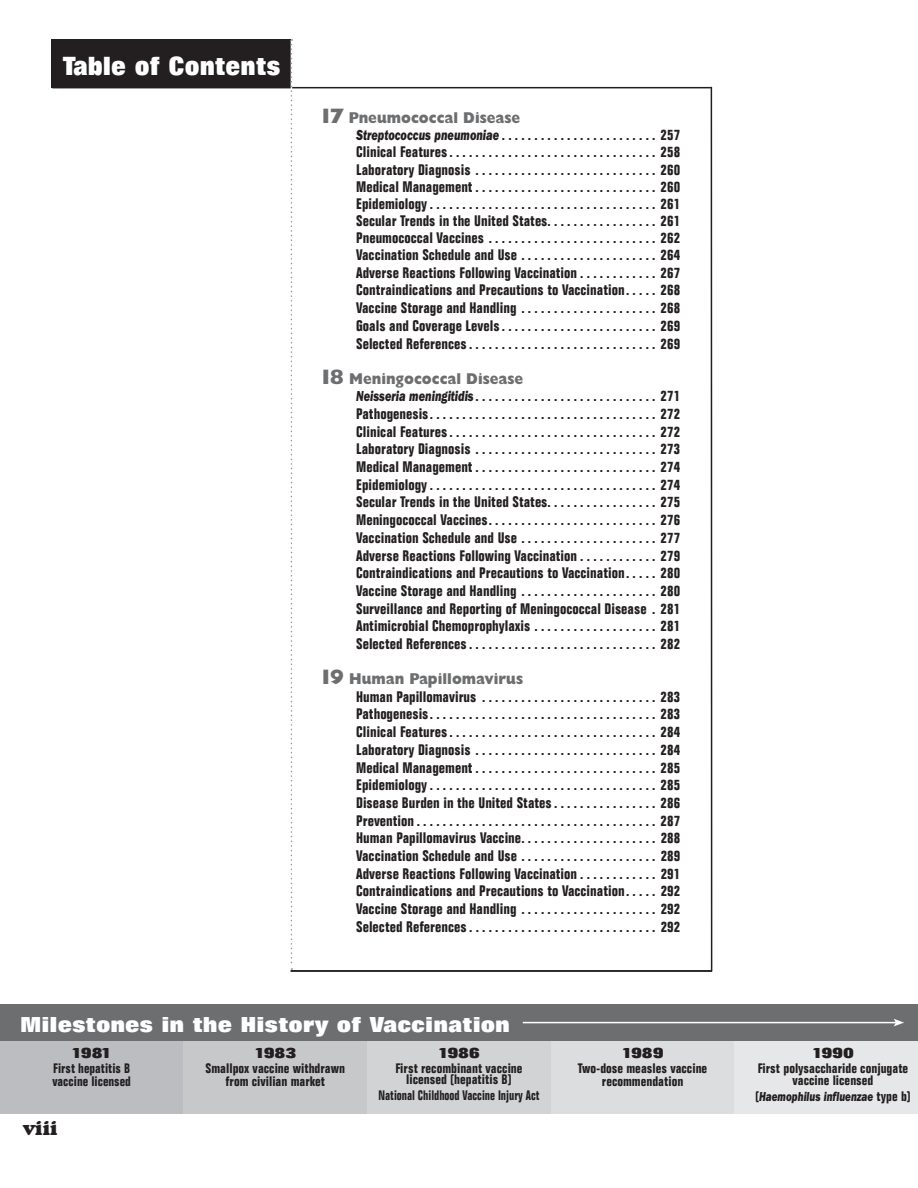
<style>
.page{position:relative;width:918px;height:1188px;background:#fff}
.page>*{position:absolute;margin:0;border:0;box-sizing:border-box;transform-origin:0 0}
.t1{font:800 25.5px "Folio BT";color:#fff;scale:.85 1}
.t2{font:800 21px "Folio BT";color:#fff}
.t3{font:19.5px "Goudy Heavyface BT";color:#231f20}
.t4{font:800 15.75px "Gill Sans";color:#6d6e70;scale:.9 1}
.t5{font:700 condensed 15px/17.7px "Folio BT";color:#231f20;text-align:justify}
.t6{font:800 15px "Folio BT";color:#231f20}
.t7{font:700 condensed 13.5px/13.5px "Folio BT";color:#231f20;text-align:center}
.t8{font:700 condensed 13.5px "Folio BT";color:#231f20;scale:.88 1}
.t9{font:italic 800 13.5px "Franklin Gothic";color:#231f20;scale:.74 1}
.s1{font-size:21px}
.s2{font-family:"Franklin Gothic";font-weight:800;font-style:italic;font-stretch:normal}
.s3{font-family:"Folio BT";font-weight:700;font-style:normal;font-stretch:condensed}
</style>
<div class="page">
<hr style="left:52px;top:87px;width:659px;height:1px;background:#231f20">
<hr style="left:711px;top:87px;width:1px;height:884px;background:#231f20">
<hr style="left:291px;top:970px;width:421px;height:2px;background:#231f20">
<div style="left:52px;top:39px;width:239px;height:49px;background:#231f20"></div>
<svg style="left:291px;top:39px;width:1px;height:931px"></svg>
<div style="left:0;top:1038px;width:184px;height:76px;background:#bbbdc0"></div>
<div style="left:184px;top:1038px;width:183px;height:76px;background:#c6c8ca"></div>
<div style="left:367px;top:1038px;width:184px;height:76px;background:#d1d3d4"></div>
<div style="left:551px;top:1038px;width:183px;height:76px;background:#dcddde"></div>
<div style="left:734px;top:1038px;width:184px;height:76px;background:#e6e7e8"></div>
<div style="left:0;top:1004px;width:918px;height:37px;background:#6d6e70"></div>
<hr style="left:523px;top:1022px;width:373px;height:1px;background:#fff">
<svg style="left:894px;top:1019px;width:10px;height:7px"></svg>
<h1 class="t1" style="left:63px;top:50px;width:258px">Table of Contents</h1>
<p class="t4" style="left:319px;top:112px;width:225px"><span class="s1">17</span> Pneumococcal Disease</p>
<p class="t5" style="left:356px;top:128px;width:326px"><span class="s2">Streptococcus pneumoniae</span> ........................ 257<br>Clinical Features ................................ 258<br>Laboratory Diagnosis ............................ 260<br>Medical Management ............................ 260<br>Epidemiology ................................... 261<br>Secular Trends in the United States. . . . . . . . . . . . . . . . . 261<br>Pneumococcal Vaccines .......................... 262<br>Vaccination Schedule and Use . . . . . . . . . . . . . . . . . . . . . 264<br>Adverse Reactions Following Vaccination . . . . . . . . . . . . 267<br>Contraindications and Precautions to Vaccination . . . . . 268<br>Vaccine Storage and Handling . . . . . . . . . . . . . . . . . . . . . 268<br>Goals and Coverage Levels ........................ 269<br>Selected References ............................. 269</p>
<p class="t4" style="left:319px;top:373px;width:229px"><span class="s1">18</span> Meningococcal Disease</p>
<p class="t5" style="left:356px;top:389px;width:326px"><span class="s2">Neisseria meningitidis</span> ............................ 271<br>Pathogenesis ................................... 272<br>Clinical Features ................................ 272<br>Laboratory Diagnosis ............................ 273<br>Medical Management ............................ 274<br>Epidemiology ................................... 274<br>Secular Trends in the United States. . . . . . . . . . . . . . . . . 275<br>Meningococcal Vaccines .......................... 276<br>Vaccination Schedule and Use . . . . . . . . . . . . . . . . . . . . . 277<br>Adverse Reactions Following Vaccination . . . . . . . . . . . . 279<br>Contraindications and Precautions to Vaccination . . . . . 280<br>Vaccine Storage and Handling . . . . . . . . . . . . . . . . . . . . . 280<br>Surveillance and Reporting of Meningococcal Disease . 281<br>Antimicrobial Chemoprophylaxis . . . . . . . . . . . . . . . . . . . 281<br>Selected References ............................. 282</p>
<p class="t4" style="left:319px;top:673px;width:229px"><span class="s1">19</span> Human Papillomavirus</p>
<p class="t5" style="left:356px;top:689px;width:326px">Human Papillomavirus ........................... 283<br>Pathogenesis ................................... 283<br>Clinical Features ................................ 284<br>Laboratory Diagnosis ............................ 284<br>Medical Management ............................ 285<br>Epidemiology ................................... 285<br>Disease Burden in the United States . . . . . . . . . . . . . . . . 286<br>Prevention ..................................... 287<br>Human Papillomavirus Vaccine . . . . . . . . . . . . . . . . . . . . . 288<br>Vaccination Schedule and Use . . . . . . . . . . . . . . . . . . . . . 289<br>Adverse Reactions Following Vaccination . . . . . . . . . . . . 291<br>Contraindications and Precautions to Vaccination . . . . . 292<br>Vaccine Storage and Handling . . . . . . . . . . . . . . . . . . . . . 292<br>Selected References ............................. 292</p>
<p class="t2" style="left:20px;top:1011px;width:491px">Milestones in the History of Vaccination</p>
<p class="t6" style="left:72px;top:1043px;width:42px">1981</p>
<p class="t7" style="left:52px;top:1062px;width:80px;text-align:left">First hepatitis B vaccine licensed</p>
<p class="t6" style="left:254px;top:1043px;width:43px">1983</p>
<p class="t7" style="left:206px;top:1062px;width:141px">Smallpox vaccine withdrawn from civilian market</p>
<p class="t6" style="left:438px;top:1043px;width:43px">1986</p>
<p class="t7" style="left:395px;top:1063px;width:129px;line-height:11.2px">First recombinant vaccine licensed (hepatitis B)</p>
<p class="t8" style="left:378px;top:1090px;width:185px">National Childhood Vaccine Injury Act</p>
<h3 class="t3" style="left:23px;top:1116px;width:36px">viii</h3>
<p class="t6" style="left:622px;top:1043px;width:43px">1989</p>
<p class="t7" style="left:578px;top:1062px;width:131px">Two-dose measles vaccine recommendation</p>
<p class="t6" style="left:812px;top:1043px;width:43px">1990</p>
<p class="t7" style="left:758px;top:1063px;width:152px;line-height:12px">First polysaccharide conjugate vaccine licensed</p>
<p class="t9" style="left:755px;top:1092px;width:212px"><span class="s3">(</span>Haemophilus influenzae <span class="s3">type b)</span></p>
</div>
